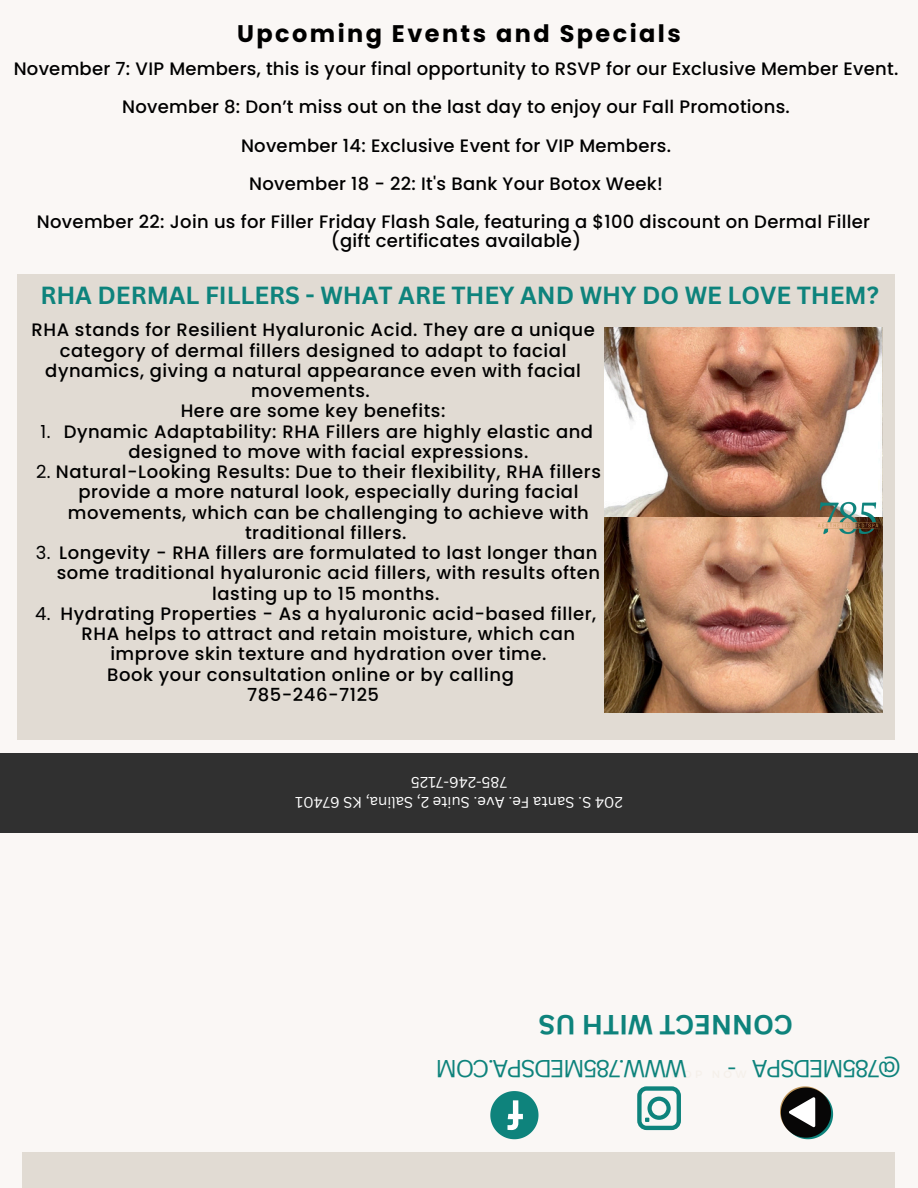
<style>
.page{position:relative;width:918px;height:1188px;background:#faf7f5}
.page>*{position:absolute;margin:0;border:0;box-sizing:border-box;transform-origin:0 0}
.t1{font:700 27px "Canva Sans";color:#0e837c}
.t2{font:700 24.15px "Canva Sans";color:#0e837c}
.t3{font:24px "Canva Sans";color:#0e837c}
.t4{font:700 24px "Poppins";letter-spacing:.1em;color:#000}
.t5{font:500 18px/20.2px "Poppins";letter-spacing:.03em;color:#000;text-align:center}
.t6{font:18px "Poppins";color:#000}
.t7{font:15px "Canva Sans";color:#fff}
.s1{font-weight:400}
</style>
<div class="page">
<div style="left:23px;top:1153px;width:872px;height:35px;background:#e1dbd3"></div>
<div style="left:0;top:753px;width:918px;height:79px;background:#303030"></div>
<svg style="left:490px;top:1091px;width:49px;height:48px"></svg>
<svg style="left:637px;top:1086px;width:44px;height:44px"></svg>
<svg style="left:780px;top:1086px;width:53px;height:53px"></svg>
<div style="left:18px;top:274px;width:877px;height:465px;background:#e1dbd3"></div>
<img style="left:604px;top:327px;width:278px;height:386px">
<img style="left:814px;top:495px;width:68px;height:45px">
<p class="t4" style="left:237px;top:17px;width:445px">Upcoming Events and Specials</p>
<p class="t5" style="left:14px;top:59px;width:886px">November 7: VIP Members, this is your final opportunity to RSVP for our Exclusive Member Event.</p>
<p class="t5" style="left:122px;top:97px;width:669px">November 8: Don’t miss out on the last day to enjoy our Fall Promotions.</p>
<p class="t5" style="left:241px;top:135px;width:432px">November 14: Exclusive Event for VIP Members.</p>
<h1 class="t5" style="left:249px;top:174px;width:415px">November 18 - 22: It's Bank Your Botox Week!</h1>
<p class="t5" style="left:37px;top:212px;width:835px;line-height:19.2px">November 22: Join us for Filler Friday Flash Sale, featuring a $100 discount on Dermal Filler (gift certificates available)</p>
<p class="t2" style="left:40px;top:278px;width:840px">RHA DERMAL FILLERS - WHAT ARE THEY AND WHY DO WE LOVE THEM?</p>
<h5 class="t5" style="left:32px;top:320px;width:565px">RHA stands for Resilient Hyaluronic Acid. They are a unique category of dermal fillers designed to adapt to facial dynamics, giving a natural appearance even with facial movements.<br>Here are some key benefits:</h5>
<h5 class="t5" style="left:64px;top:421px;width:531px">Dynamic Adaptability: RHA Fillers are highly elastic and designed to move with facial expressions.</h5>
<p class="t6" style="left:41px;top:419px;width:12px">1.</p>
<h5 class="t5" style="left:36px;top:462px;width:566px"><span class="s1">2.</span> Natural-Looking Results: Due to their flexibility, RHA fillers</h5>
<h5 class="t5" style="left:78px;top:482px;width:502px">provide a more natural look, especially during facial</h5>
<h5 class="t5" style="left:68px;top:502px;width:523px">movements, which can be challenging to achieve with</h5>
<h5 class="t5" style="left:245px;top:522px;width:163px">traditional fillers.</h5>
<h5 class="t5" style="left:57px;top:543px;width:545px">Longevity - RHA fillers are formulated to last longer than some traditional hyaluronic acid fillers, with results often lasting up to 15 months.</h5>
<p class="t6" style="left:36px;top:540px;width:16px">3.</p>
<h5 class="t5" style="left:61px;top:603px;width:537px">Hydrating Properties - As a hyaluronic acid-based filler,<br>RHA helps to attract and retain moisture, which can improve skin texture and hydration over time.</h5>
<p class="t6" style="left:35px;top:601px;width:17px">4.</p>
<h2 class="t5" style="left:107px;top:664px;width:408px">Book your consultation online or by calling<br>785-246-7125</h2>
<p class="t7" style="left:507px;top:793px;width:98px;rotate:-180deg">87 42-5 6 5217 -</p>
<h5 class="t7" style="left:623px;top:813px;width:329px;rotate:-180deg">02 4 S S. na at A. eF S. ev u et i S, 2 n i l a K, a S 6 47 0 1</h5>
<p class="t1" style="left:793px;top:1044px;width:256px;rotate:-180deg">CONNECT WITH US</p>
<p class="t3" style="left:687px;top:1086px;width:253px;rotate:-180deg">W W W M58 7 . DE APS C . O M</p>
<p class="t3" style="left:736px;top:1086px;width:11px;rotate:-180deg">-</p>
<p class="t3" style="left:901px;top:1086px;width:151px;rotate:-180deg">@ M58 7 DE APS</p>
</div>
